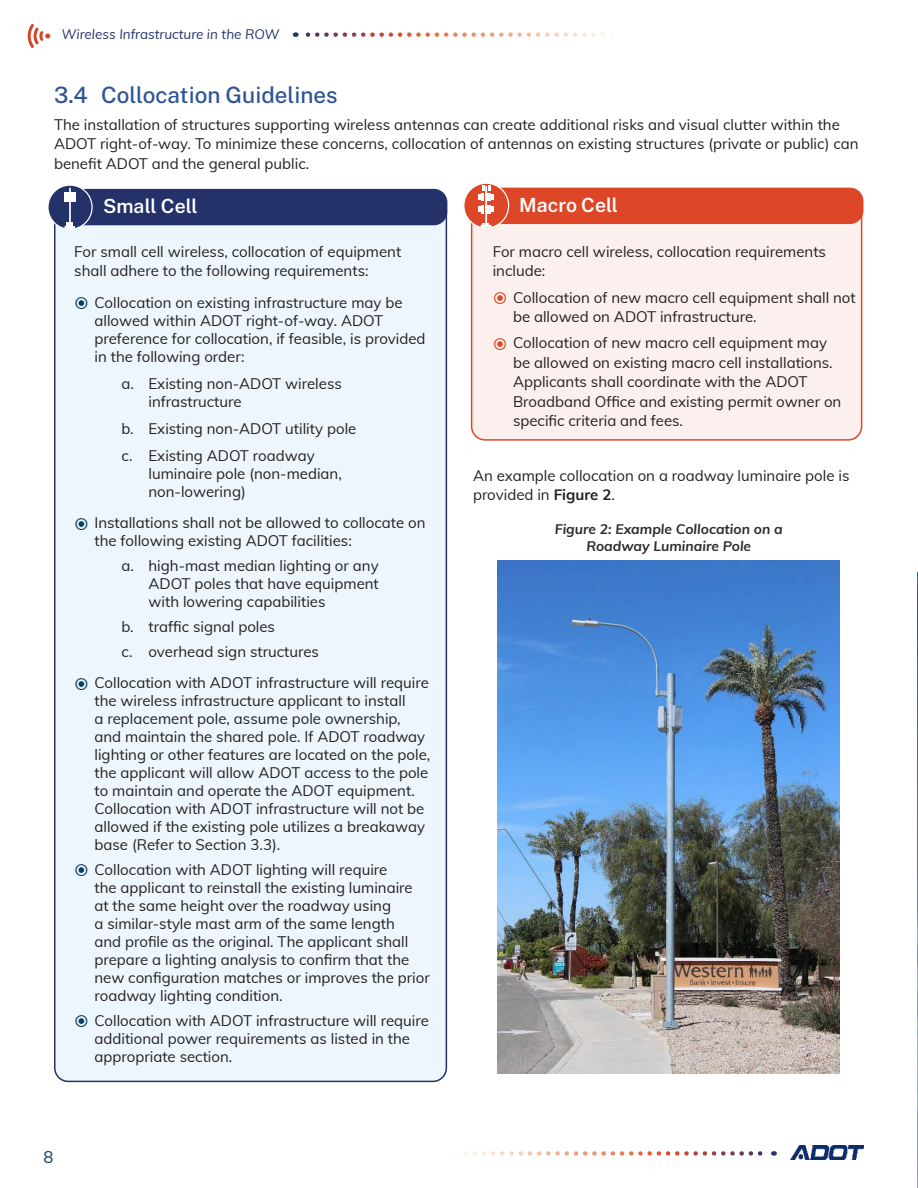
<style>
.page{position:relative;width:918px;height:1188px;background:#fff}
.page>*{position:absolute;margin:0;border:0;box-sizing:border-box;transform-origin:0 0}
.h2_Main_Content{font:500 22.5px "Public Sans";color:#2f5496}
.Small_Cell_Header{font:600 19.5px "Public Sans";color:#fff}
.Macro_Cell_Header{font:600 19.5px "Public Sans";color:#fff}
.t1{font:16.5px "Muli";color:#0a3c60}
.Body{font:15px/18px "Muli";color:#231f20}
.Small_Cell{font:15px/19.5px "Muli";color:#231f20}
.macro_cell{font:15px/19.5px "Muli";color:#231f20}
.t2{font:italic 700 13.8px/16.5px "Muli";color:#2e2b2c;text-align:center}
.t3{font:italic 13.5px "Muli";color:#243269}
.s1{font-weight:700}
</style>
<div class="page">
<img style="left:790px;top:1146px;width:74px;height:13px">
<svg style="left:28px;top:24px;width:22px;height:24px"></svg>
<svg style="left:464px;top:1151px;width:310px;height:5px"></svg>
<svg style="left:295px;top:32px;width:310px;height:5px"></svg>
<div style="left:472px;top:202px;width:390px;height:238px;background:#fcf0ee;border-radius:14px"></div>
<div style="left:471px;top:201px;width:391px;height:240px;border:2px solid #dd4627;border-radius:14px"></div>
<div style="left:55px;top:202px;width:391px;height:879px;background:#edf6fc;border-radius:14px"></div>
<div style="left:468px;top:188px;width:395px;height:36px;background:#dd4627;border-radius:14px"></div>
<div style="left:464px;top:183px;width:45px;height:45px;background:#dd4728;border-radius:50%"></div>
<div style="left:463px;top:183px;width:46px;height:46px;border:1px solid #fff;border-radius:50%"></div>
<hr style="left:485px;top:187px;width:2px;height:37px;background:#fff">
<svg style="left:480px;top:223px;width:11px;height:6px"></svg>
<svg style="left:478px;top:185px;width:16px;height:28px"></svg>
<div style="left:52px;top:189px;width:395px;height:36px;background:#243269;border-radius:14px"></div>
<div style="left:48px;top:185px;width:44px;height:44px;background:#233369;border-radius:50%"></div>
<div style="left:47px;top:185px;width:46px;height:45px;border:1px solid #fff;border-radius:50%"></div>
<hr style="left:69px;top:188px;width:2px;height:34px;background:#fff">
<svg style="left:65px;top:192px;width:10px;height:10px"></svg>
<div style="left:66px;top:222px;width:7px;height:6px;background:#fff"></div>
<svg style="left:64px;top:226px;width:11px;height:4px"></svg>
<img style="left:498px;top:560px;width:342px;height:514px">
<img style="left:917px;top:572px;width:1px;height:616px">
<p class="t3" style="left:62px;top:25px;width:220px">Wireless Infrastructure in the ROW</p>
<h3 class="h2_Main_Content" style="left:54px;top:79px;width:285px">3.4 Collocation Guidelines</h3>
<p class="Body" style="left:54px;top:114px;width:806px;line-height:19.5px">The installation of structures supporting wireless antennas can create additional risks and visual clutter within the<br>ADOT right-of-way. To minimize these concerns, collocation of antennas on existing structures (private or public) can benefit ADOT and the general public.</p>
<p class="Small_Cell_Header" style="left:103px;top:192px;width:96px">Small Cell</p>
<p class="Macro_Cell_Header" style="left:519px;top:191px;width:100px">Macro Cell</p>
<p class="Small_Cell" style="left:74px;top:241px;width:329px">For small cell wireless, collocation of equipment shall adhere to the following requirements:</p>
<p class="Body" style="left:94px;top:293px;width:333px">Collocation on existing infrastructure may be allowed within ADOT right-of-way. ADOT preference for collocation, if feasible, is provided in the following order:</p>
<p class="Body" style="left:148px;top:374px;width:195px;text-indent:-27px">a. Existing non-ADOT wireless infrastructure</p>
<p class="Body" style="left:122px;top:419px;width:236px">b. Existing non-ADOT utility pole</p>
<p class="Body" style="left:148px;top:446px;width:195px;text-indent:-27px">c. Existing ADOT roadway luminaire pole (non-median, non-lowering)</p>
<p class="Body" style="left:94px;top:513px;width:333px">Installations shall not be allowed to collocate on the following existing ADOT facilities:</p>
<p class="Body" style="left:148px;top:556px;width:232px;text-align:justify;text-indent:-27px">a. high-mast median lighting or any ADOT poles that have equipment with lowering capabilities</p>
<p class="Body" style="left:122px;top:617px;width:155px">b. traffic signal poles</p>
<p class="Body" style="left:122px;top:642px;width:199px">c. overhead sign structures</p>
<p class="Body" style="left:94px;top:673px;width:337px">Collocation with ADOT infrastructure will require the wireless infrastructure applicant to install<br>a replacement pole, assume pole ownership, and maintain the shared pole. If ADOT roadway lighting or other features are located on the pole, the applicant will allow ADOT access to the pole to maintain and operate the ADOT equipment.<br>Collocation with ADOT infrastructure will not be allowed if the existing pole utilizes a breakaway base (Refer to Section 3.3).</p>
<p class="Body" style="left:94px;top:860px;width:337px">Collocation with ADOT lighting will require<br>the applicant to reinstall the existing luminaire at the same height over the roadway using<br>a similar-style mast arm of the same length<br>and profile as the original. The applicant shall prepare a lighting analysis to confirm that the new configuration matches or improves the prior roadway lighting condition.</p>
<p class="Body" style="left:94px;top:1011px;width:336px">Collocation with ADOT infrastructure will require additional power requirements as listed in the appropriate section.</p>
<p class="t1" style="left:44px;top:1145px;width:11px">8</p>
<p class="macro_cell" style="left:493px;top:241px;width:335px">For macro cell wireless, collocation requirements include:</p>
<p class="Body" style="left:513px;top:287px;width:344px;line-height:19.5px">Collocation of new macro cell equipment shall not be allowed on ADOT infrastructure.</p>
<p class="Body" style="left:513px;top:333px;width:330px;line-height:19.5px">Collocation of new macro cell equipment may be allowed on existing macro cell installations.<br>Applicants shall coordinate with the ADOT Broadband Office and existing permit owner on specific criteria and fees.</p>
<p class="Body" style="left:473px;top:465px;width:378px;line-height:19.5px">An example collocation on a roadway luminaire pole is provided in <span class="s1">Figure 2</span>.</p>
<p class="t2" style="left:555px;top:520px;width:230px">Figure 2: Example Collocation on a<br>Roadway Luminaire Pole</p>
</div>
